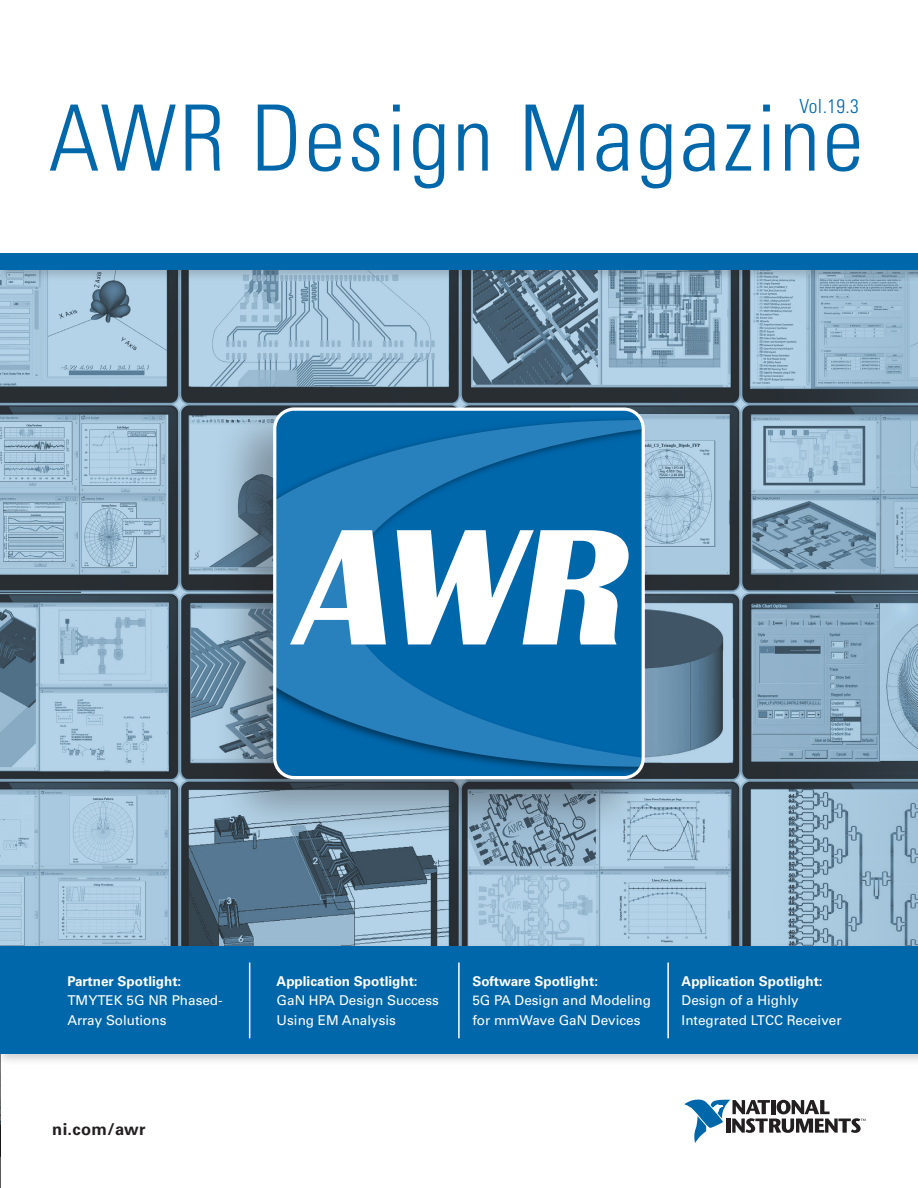
<style>
.page{position:relative;width:918px;height:1188px;background:#fff}
.page>*{position:absolute;margin:0;border:0;box-sizing:border-box;transform-origin:0 0}
.t1{font:italic 800 158.55px "Grenoble TS";color:#fff}
.t2{font:300 condensed 91.5px "Univers LT Std";letter-spacing:.03em;color:#0067aa}
.Body{font:300 condensed 19.5px "Univers LT Std";color:#0067aa}
.Body-2{font:700 16.5px "Univers LT Std";letter-spacing:.02em;color:#231f20}
.Cover_Features{font:13.5px/19.5px "Univers LT Std";color:#fff}
.s1{font-weight:700}
</style>
<div class="page">
<hr style="left:0;top:0;width:1px;height:1188px;background:#231f20">
<img style="left:0;top:282px;width:918px;height:661px">
<div style="left:0;top:0;width:918px;height:282px;background:#231f20;opacity:.2"></div>
<div style="left:0;top:0;width:918px;height:270px;background:#fff"></div>
<div style="left:0;top:943px;width:918px;height:123px;background:#231f20;opacity:.2"></div>
<div style="left:0;top:947px;width:918px;height:107px;background:#0067aa"></div>
<div style="left:212px;top:397px;width:444px;height:443px;background:#231f20;opacity:.35"></div>
<img style="left:275px;top:413px;width:368px;height:365px">
<svg style="left:277px;top:420px;width:364px;height:347px;background:#0c6dae"></svg>
<div style="left:273px;top:408px;width:372px;height:371px;border:3px solid #fff;border-radius:19px"></div>
<svg style="left:685px;top:1099px;width:180px;height:44px"></svg>
<div style="left:0;top:254px;width:918px;height:16px;background:#0067aa"></div>
<hr style="left:249px;top:963px;width:1px;height:75px;background:#fff">
<hr style="left:458px;top:963px;width:2px;height:75px;background:#fff">
<hr style="left:667px;top:963px;width:2px;height:75px;background:#fff">
<p class="Body" style="left:800px;top:95px;width:61px">Vol.19.3</p>
<p class="t2" style="left:49px;top:83px;width:816px">AWR Design Magazine</p>
<p class="t1" style="left:292px;top:495px;width:330px">AWR</p>
<p class="Cover_Features" style="left:67px;top:971px;width:157px"><span class="s1">Partner Spotlight:<br></span>TMYTEK 5G NR Phased-<br>Array Solutions</p>
<p class="Cover_Features" style="left:277px;top:971px;width:164px"><span class="s1">Application Spotlight:<br></span>GaN HPA Design Success<br>Using EM Analysis</p>
<p class="Cover_Features" style="left:472px;top:971px;width:180px"><span class="s1">Software Spotlight:<br></span>5G PA Design and Modeling for mmWave GaN Devices</p>
<p class="Cover_Features" style="left:682px;top:971px;width:162px"><span class="s1">Application Spotlight:<br></span>Design of a Highly<br>Integrated LTCC Receiver</p>
<p class="Body-2" style="left:52px;top:1119px;width:95px">ni.com/awr</p>
</div>
